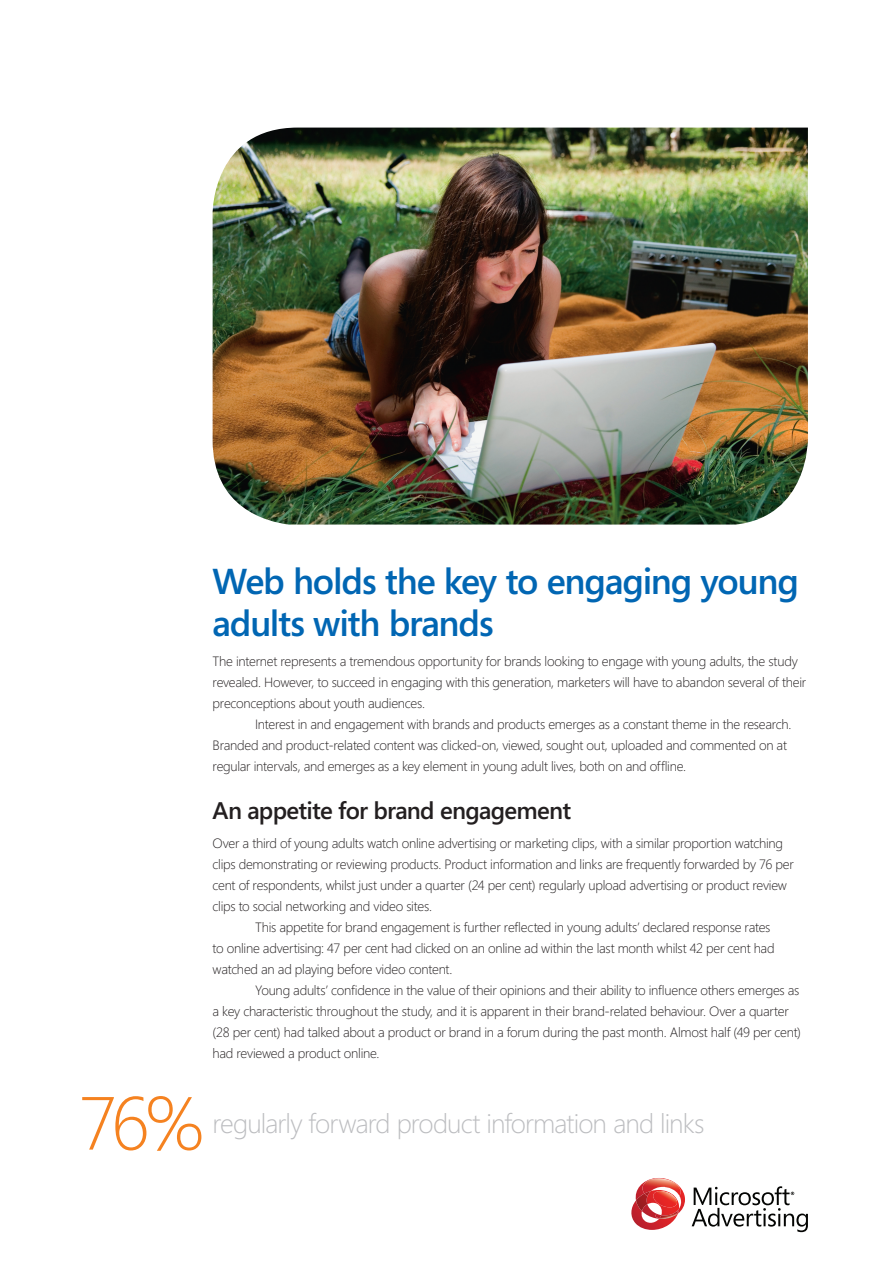
<style>
.page{position:relative;width:893px;height:1263px;background:#fff}
.page>*{position:absolute;margin:0;border:0;box-sizing:border-box;transform-origin:0 0}
.t1{font:300 75px "Segoe";color:#f58220}
.Big_headline{font:600 36px/42px "Segoe";letter-spacing:-.03em;color:#0166b3}
.t2{font:300 27px "Segoe";letter-spacing:-.035em;color:#bcbdc0}
.Headlines{font:600 24px "Segoe";letter-spacing:-.03em;color:#231f20}
.Body_Text{font:300 13.5px/21px "Segoe";letter-spacing:-.02em;color:#231f20}
.Body_Text_-_1st_para{font:300 13.5px/21px "Segoe";letter-spacing:-.02em;color:#231f20}
</style>
<div class="page">
<svg style="left:692px;top:1186px;width:116px;height:46px"></svg>
<svg style="left:631px;top:1178px;width:54px;height:52px"></svg>
<img style="left:213px;top:128px;width:595px;height:396px">
<p class="Big_headline" style="left:213px;top:561px;width:588px">Web holds the key to engaging young adults with brands</p>
<p class="Body_Text_-_1st_para" style="left:213px;top:651px;width:595px">The internet represents a tremendous opportunity for brands looking to engage with young adults, the study revealed. However, to succeed in engaging with this generation, marketers will have to abandon several of their preconceptions about youth audiences.</p>
<p class="Body_Text" style="left:213px;top:714px;width:580px;text-indent:43px">Interest in and engagement with brands and products emerges as a constant theme in the research.<br>Branded and product-related content was clicked-on, viewed, sought out, uploaded and commented on at regular intervals, and emerges as a key element in young adult lives, both on and offline.</p>
<p class="Headlines" style="left:213px;top:797px;width:360px">An appetite for brand engagement</p>
<p class="Body_Text_-_1st_para" style="left:213px;top:833px;width:583px">Over a third of young adults watch online advertising or marketing clips, with a similar proportion watching clips demonstrating or reviewing products. Product information and links are frequently forwarded by 76 per cent of respondents, whilst just under a quarter (24 per cent) regularly upload advertising or product review clips to social networking and video sites.</p>
<p class="Body_Text" style="left:213px;top:917px;width:563px;text-indent:43px">This appetite for brand engagement is further reflected in young adults’ declared response rates to online advertising: 47 per cent had clicked on an online ad within the last month whilst 42 per cent had watched an ad playing before video content.</p>
<p class="Body_Text" style="left:213px;top:980px;width:590px;text-indent:43px">Young adults’ confidence in the value of their opinions and their ability to influence others emerges as a key characteristic throughout the study, and it is apparent in their brand-related behaviour. Over a quarter (28 per cent) had talked about a product or brand in a forum during the past month. Almost half (49 per cent) had reviewed a product online.</p>
<p class="t1" style="left:79px;top:1080px;width:127px">76%</p>
<p class="t2" style="left:213px;top:1108px;width:494px">regularly forward product information and links</p>
</div>
